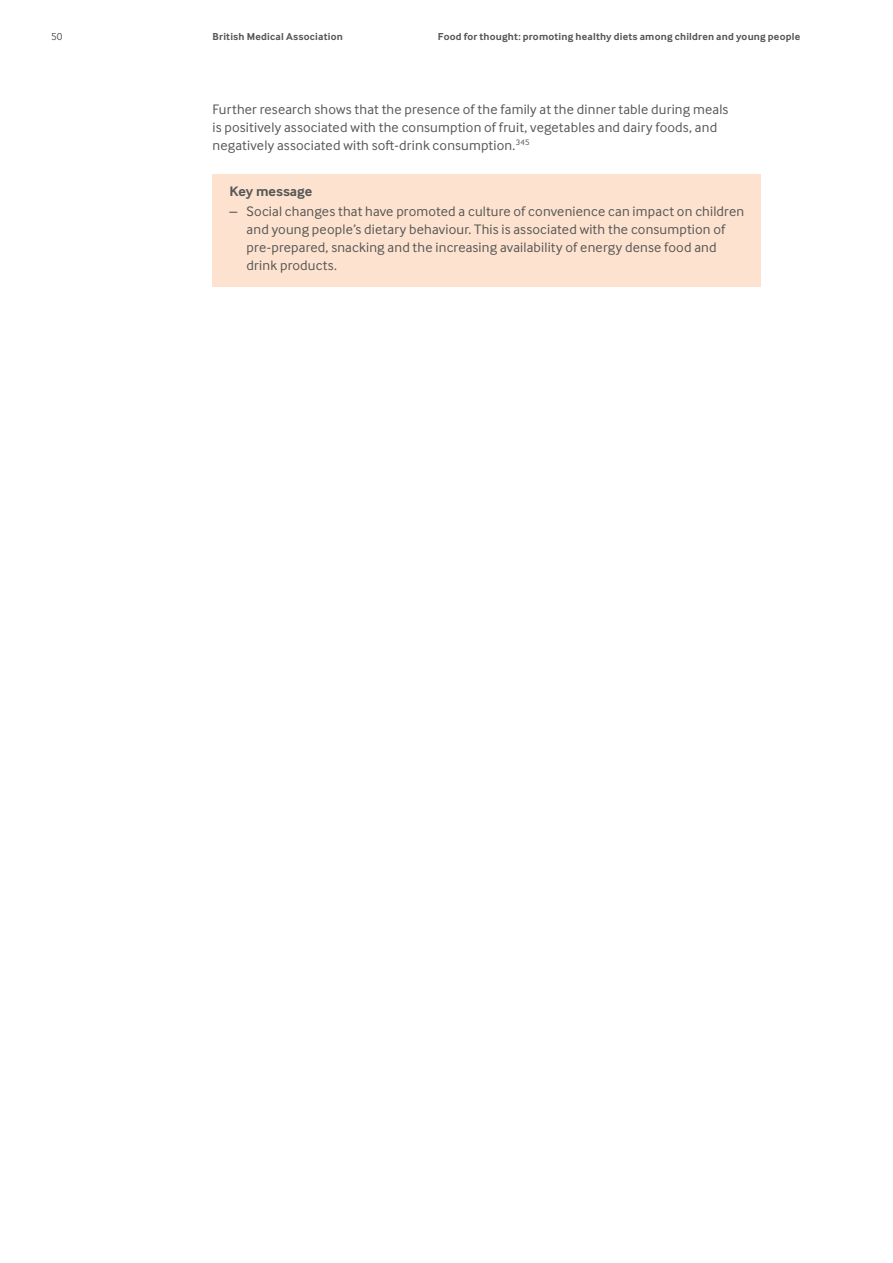
<style>
.page{position:relative;width:893px;height:1263px;background:#fff}
.page>*{position:absolute;margin:0;border:0;box-sizing:border-box;transform-origin:0 0}
.t1{font:14.25px/18px "Inter Face";letter-spacing:.01em;color:#575756}
.t2{font:700 14.25px "Inter Face";color:#575756}
.t3{font:700 10.5px "Inter Face";letter-spacing:.02em;color:#575756}
.t4{font:10.5px "Inter Face";color:#575756}
</style>
<div class="page">
<div style="left:213px;top:174px;width:548px;height:113px;background:#fde2cf"></div>
<p class="t4" style="left:51px;top:31px;width:13px">50</p>
<p class="t3" style="left:213px;top:30px;width:132px">British Medical Association</p>
<p class="t3" style="left:438px;top:30px;width:364px">Food for thought: promoting healthy diets among children and young people</p>
<p class="t1" style="left:213px;top:100px;width:517px">Further research shows that the presence of the family at the dinner table during meals is positively associated with the consumption of fruit, vegetables and dairy foods, and negatively associated with soft-drink consumption.<sup>345</sup></p>
<p class="t2" style="left:230px;top:183px;width:84px">Key message</p>
<p class="t1" style="left:247px;top:202px;width:499px;text-indent:-17px">– Social changes that have promoted a culture of convenience can impact on children and young people’s dietary behaviour. This is associated with the consumption of pre-prepared, snacking and the increasing availability of energy dense food and drink products.</p>
</div>
